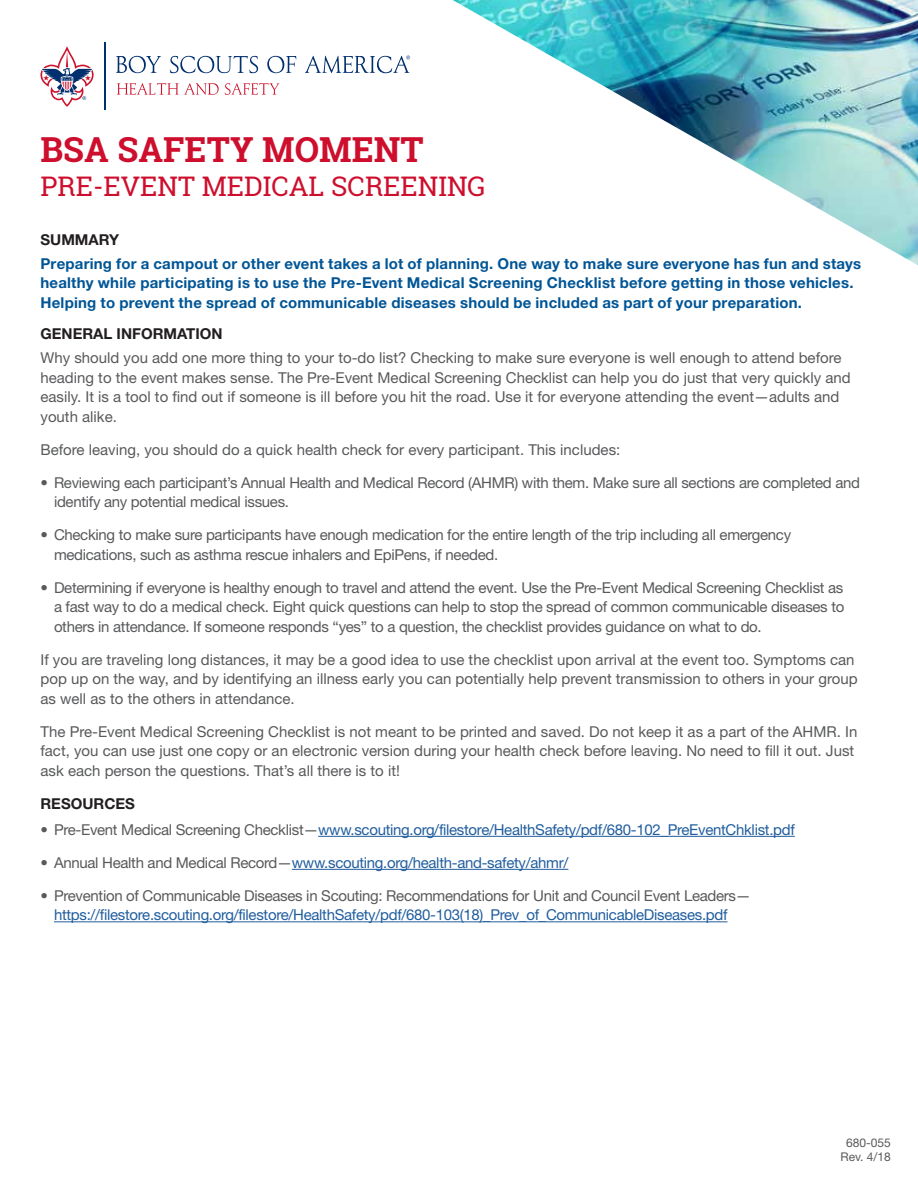
<style>
.page{position:relative;width:918px;height:1188px;background:#fff}
.page>*{position:absolute;margin:0;border:0;box-sizing:border-box;transform-origin:0 0}
.t1{font:700 34.5px "Roboto Slab";color:#ce0e2d}
.t2{font:27px "Roboto Slab";color:#ce0e2d}
.t3{font:15px/19.5px "Helvetica Neue LT Std";color:#58595b}
.t4{font:15px/19.5px "Helvetica Neue LT Std";letter-spacing:-.02em;color:#58595b}
.t5{font:15px "Helvetica Neue LT Std";letter-spacing:-.02em;color:#215e9e}
.t6{font:700 15px/19.5px "Helvetica Neue LT Std";letter-spacing:.015em;color:#005596}
.t7{font:700 15px "Helvetica Neue LT Std";color:#231f20}
.t8{font:12px/14.4px "Helvetica Neue LT Std";color:#58595b;text-align:center}
.s1{color:#58595b}
</style>
<div class="page">
<img style="left:453px;top:0;width:465px;height:265px">
<svg style="left:117px;top:83px;width:102px;height:12px"></svg>
<svg style="left:225px;top:83px;width:54px;height:12px"></svg>
<hr style="left:104px;top:43px;width:1px;height:67px;background:#002f6e">
<svg style="left:116px;top:56px;width:45px;height:17px"></svg>
<svg style="left:170px;top:56px;width:88px;height:17px"></svg>
<svg style="left:267px;top:56px;width:29px;height:17px"></svg>
<svg style="left:41px;top:46px;width:53px;height:61px"></svg>
<svg style="left:305px;top:56px;width:105px;height:17px"></svg>
<hr style="left:318px;top:836px;width:477px;height:1px;background:#215e9e">
<hr style="left:292px;top:869px;width:276px;height:1px;background:#215e9e">
<hr style="left:54px;top:921px;width:674px;height:1px;background:#215e9e">
<h1 class="t1" style="left:40px;top:126px;width:385px">BSA SAFETY MOMENT</h1>
<h2 class="t2" style="left:40px;top:168px;width:447px">PRE-EVENT MEDICAL SCREENING</h2>
<p class="t7" style="left:40px;top:230px;width:80px">SUMMARY</p>
<p class="t6" style="left:40px;top:253px;width:822px">Preparing for a campout or other event takes a lot of planning. One way to make sure everyone has fun and stays healthy while participating is to use the Pre-Event Medical Screening Checklist before getting in those vehicles.<br>Helping to prevent the spread of communicable diseases should be included as part of your preparation.</p>
<p class="t7" style="left:40px;top:325px;width:184px">GENERAL INFORMATION</p>
<p class="t3" style="left:40px;top:348px;width:812px">Why should you add one more thing to your to-do list? Checking to make sure everyone is well enough to attend before heading to the event makes sense. The Pre-Event Medical Screening Checklist can help you do just that very quickly and easily. It is a tool to find out if someone is ill before you hit the road. Use it for everyone attending the event—adults and youth alike.</p>
<p class="t3" style="left:40px;top:439px;width:581px">Before leaving, you should do a quick health check for every participant. This includes:</p>
<p class="t4" style="left:54px;top:472px;width:808px;text-indent:-14px">• Reviewing each participant’s Annual Health and Medical Record (AHMR) with them. Make sure all sections are completed and identify any potential medical issues.</p>
<p class="t4" style="left:54px;top:525px;width:739px;text-indent:-14px">• Checking to make sure participants have enough medication for the entire length of the trip including all emergency medications, such as asthma rescue inhalers and EpiPens, if needed.</p>
<p class="t3" style="left:54px;top:577px;width:792px;text-align:justify;text-indent:-14px">• Determining if everyone is healthy enough to travel and attend the event. Use the Pre-Event Medical Screening Checklist as a fast way to do a medical check. Eight quick questions can help to stop the spread of common communicable diseases to others in attendance. If someone responds “yes” to a question, the checklist provides guidance on what to do.</p>
<p class="t3" style="left:40px;top:649px;width:819px">If you are traveling long distances, it may be a good idea to use the checklist upon arrival at the event too. Symptoms can pop up on the way, and by identifying an illness early you can potentially help prevent transmission to others in your group as well as to the others in attendance.</p>
<p class="t3" style="left:40px;top:721px;width:818px">The Pre-Event Medical Screening Checklist is not meant to be printed and saved. Do not keep it as a part of the AHMR. In fact, you can use just one copy or an electronic version during your health check before leaving. No need to fill it out. Just ask each person the questions. That’s all there is to it!</p>
<p class="t7" style="left:40px;top:794px;width:96px">RESOURCES</p>
<p class="t5" style="left:40px;top:821px;width:756px"><span class="s1">• Pre-Event Medical Screening Checklist—</span>www.scouting.org/filestore/HealthSafety/pdf/680-102_PreEventChklist.pdf</p>
<p class="t5" style="left:40px;top:854px;width:529px"><span class="s1">• Annual Health and Medical Record—</span>www.scouting.org/health-and-safety/ahmr/</p>
<p class="t4" style="left:40px;top:886px;width:712px">• Prevention of Communicable Diseases in Scouting: Recommendations for Unit and Council Event Leaders—</p>
<p class="t5" style="left:54px;top:906px;width:675px">https://filestore.scouting.org/filestore/HealthSafety/pdf/680-103(18)_Prev_of_CommunicableDiseases.pdf</p>
<p class="t8" style="left:841px;top:1135px;width:52px">680-055<br>Rev. 4/18</p>
</div>
